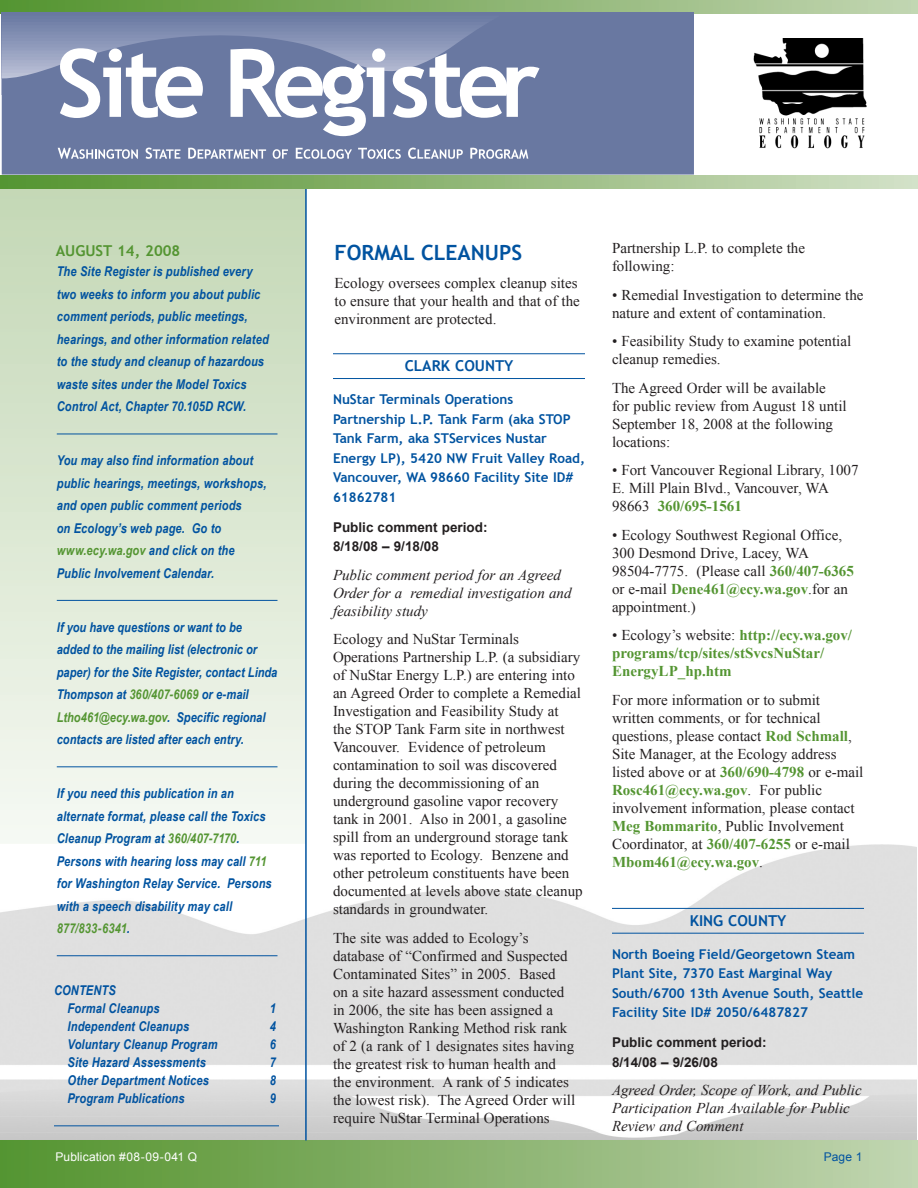
<style>
.page{position:relative;width:918px;height:1188px;background:#fff}
.page>*{position:absolute;margin:0;border:0;box-sizing:border-box;transform-origin:0 0}
.HEADERS{font:700 21px "Trebuchet MS";color:#0153a0}
.Body_Copy{font:15px/18px "Times New Roman";color:#231f20}
.Bullets{font:15px/18px "Times New Roman";color:#231f20}
.t1{font:italic 15px/18px "Times New Roman";color:#231f20}
.Bullets-2{font:700 15px/18px "Times New Roman";color:#549532}
.County_Subhead{font:700 15px "Trebuchet MS";color:#0153a0}
.Publication_DATE{font:700 15px "Trebuchet MS";color:#549532}
.TEST_SIDE_BAR_LEAD{font:italic 700 13.5px/22.5px "Arial Narrow";letter-spacing:.01em;color:#0153a0}
.County_Name_Add_BLUE{font:700 13.5px/19.5px "Trebuchet MS";color:#0153a0}
.Public_Comment{font:700 13.5px/19.5px "Arial";color:#231f20}
.PUB___Pg__s{font:12px "Arial";letter-spacing:.015em;color:#fff}
.PUB___Pg__s-2{font:12px "Arial";color:#0153a0}
.s1{color:#549532}
.s2{font-weight:700;color:#549532}
.s3{font-weight:400;color:#231f20}
</style>
<div class="page">
<svg style="left:0;top:189px;width:305px;height:654px;background:#dbe7d3"></svg>
<img style="left:0;top:844px;width:916px;height:297px">
<div style="left:0;top:1141px;width:918px;height:47px;background:linear-gradient(to right,#53922d,#c0d3af)"></div>
<img style="left:754px;top:39px;width:112px;height:110px">
<hr style="left:305px;top:176px;width:2px;height:965px;background:#0153a0">
<hr style="left:54px;top:1125px;width:225px;height:1px;background:#0153a0">
<svg style="left:0;top:175px;width:918px;height:14px;background:#91b777"></svg>
<svg style="left:0;top:0;width:918px;height:14px;background:#8ab36f"></svg>
<div style="left:2px;top:12px;width:692px;height:163px;background:#6978a1"></div>
<svg style="left:2px;top:19px;width:692px;height:117px"></svg>
<svg style="left:58px;top:148px;width:80px;height:11px"></svg>
<svg style="left:146px;top:148px;width:34px;height:11px"></svg>
<svg style="left:188px;top:148px;width:78px;height:11px"></svg>
<svg style="left:273px;top:149px;width:15px;height:10px"></svg>
<svg style="left:296px;top:148px;width:56px;height:11px"></svg>
<svg style="left:358px;top:148px;width:43px;height:11px"></svg>
<svg style="left:408px;top:148px;width:55px;height:11px"></svg>
<svg style="left:470px;top:148px;width:58px;height:11px"></svg>
<hr style="left:612px;top:908px;width:252px;height:1px;background:#0153a0">
<hr style="left:612px;top:933px;width:252px;height:1px;background:#0153a0">
<hr style="left:333px;top:353px;width:252px;height:1px;background:#0153a0">
<hr style="left:333px;top:378px;width:252px;height:1px;background:#0153a0">
<hr style="left:57px;top:434px;width:221px;height:1px;background:#0153a0">
<hr style="left:57px;top:600px;width:221px;height:1px;background:#0153a0">
<hr style="left:57px;top:766px;width:221px;height:1px;background:#0153a0">
<hr style="left:57px;top:955px;width:221px;height:1px;background:#0153a0">
<p class="Publication_DATE" style="left:56px;top:241px;width:126px">August 14, 2008</p>
<p class="TEST_SIDE_BAR_LEAD" style="left:57px;top:260px;width:214px">The Site Register is published every two weeks to inform you about public comment periods, public meetings, hearings, and other information related to the study and cleanup of hazardous waste sites under the Model Toxics Control Act, Chapter 70.105D RCW.</p>
<p class="TEST_SIDE_BAR_LEAD" style="left:57px;top:449px;width:211px">You may also find information about public hearings, meetings, workshops, and open public comment periods<br>on Ecology’s web page. Go to <span class="s1">www.ecy.wa.gov</span> and click on the<br>Public Involvement Calendar.</p>
<p class="TEST_SIDE_BAR_LEAD" style="left:57px;top:615px;width:222px">If you have questions or want to be added to the mailing list (electronic or paper) for the Site Register, contact Linda Thompson at <span class="s1">360/407-6069</span> or e-mail <span class="s1">Ltho461@ecy.wa.gov</span>. Specific regional contacts are listed after each entry.</p>
<p class="TEST_SIDE_BAR_LEAD" style="left:57px;top:782px;width:216px">If you need this publication in an alternate format, please call the Toxics Cleanup Program at <span class="s1">360/407-7170</span>.<br>Persons with hearing loss may call <span class="s1">711 </span>for Washington Relay Service. Persons with a speech disability may call <span class="s1">877/833-6341</span>.</p>
<p class="TEST_SIDE_BAR_LEAD" style="left:68px;top:981px;width:94px;line-height:18px;text-indent:-14px">CONTENTS<br>Formal Cleanups</p>
<p class="TEST_SIDE_BAR_LEAD" style="left:270px;top:997px;width:8px">1</p>
<p class="TEST_SIDE_BAR_LEAD" style="left:68px;top:1015px;width:123px">Independent Cleanups</p>
<p class="TEST_SIDE_BAR_LEAD" style="left:270px;top:1015px;width:8px">4</p>
<p class="TEST_SIDE_BAR_LEAD" style="left:68px;top:1033px;width:152px">Voluntary Cleanup Program</p>
<p class="TEST_SIDE_BAR_LEAD" style="left:270px;top:1033px;width:8px">6</p>
<p class="TEST_SIDE_BAR_LEAD" style="left:68px;top:1051px;width:140px">Site Hazard Assessments</p>
<p class="TEST_SIDE_BAR_LEAD" style="left:270px;top:1051px;width:8px">7</p>
<p class="TEST_SIDE_BAR_LEAD" style="left:68px;top:1069px;width:143px">Other Department Notices</p>
<p class="TEST_SIDE_BAR_LEAD" style="left:270px;top:1069px;width:8px">8</p>
<p class="TEST_SIDE_BAR_LEAD" style="left:68px;top:1087px;width:119px">Program Publications</p>
<p class="TEST_SIDE_BAR_LEAD" style="left:270px;top:1087px;width:8px">9</p>
<p class="HEADERS" style="left:334px;top:239px;width:189px">Formal Cleanups</p>
<p class="Body_Copy" style="left:334px;top:274px;width:247px">Ecology oversees complex cleanup sites to ensure that your health and that of the environment are protected.</p>
<p class="County_Subhead" style="left:405px;top:357px;width:110px">Clark County</p>
<p class="County_Name_Add_BLUE" style="left:333px;top:389px;width:254px">NuStar Terminals Operations<br>Partnership L.P. Tank Farm (aka STOP<br>Tank Farm, aka STServices Nustar<br>Energy LP), 5420 NW Fruit Valley Road,<br>Vancouver, WA 98660 Facility Site ID#<br>61862781</p>
<p class="Public_Comment" style="left:333px;top:517px;width:156px">Public comment period:<br>8/18/08 – 9/18/08</p>
<p class="t1" style="left:333px;top:565px;width:240px">Public comment period for an Agreed<br>Order for a remedial investigation and feasibility study</p>
<p class="Body_Copy" style="left:333px;top:630px;width:251px">Ecology and NuStar Terminals Operations Partnership L.P. (a subsidiary of NuStar Energy L.P.) are entering into an Agreed Order to complete a Remedial Investigation and Feasibility Study at<br>the STOP Tank Farm site in northwest Vancouver. Evidence of petroleum contamination to soil was discovered during the decommissioning of an underground gasoline vapor recovery tank in 2001. Also in 2001, a gasoline spill from an underground storage tank was reported to Ecology. Benzene and other petroleum constituents have been documented at levels above state cleanup standards in groundwater.</p>
<p class="Body_Copy" style="left:333px;top:928px;width:244px">The site was added to Ecology’s database of “Confirmed and Suspected Contaminated Sites” in 2005. Based<br>on a site hazard assessment conducted in 2006, the site has been assigned a Washington Ranking Method risk rank of 2 (a rank of 1 designates sites having the greatest risk to human health and the environment. A rank of 5 indicates the lowest risk). The Agreed Order will require NuStar Terminal Operations</p>
<p class="Body_Copy" style="left:612px;top:239px;width:195px">Partnership L.P. to complete the following:</p>
<p class="Body_Copy" style="left:612px;top:286px;width:253px">• Remedial Investigation to determine the nature and extent of contamination.</p>
<p class="Body_Copy" style="left:612px;top:332px;width:241px">• Feasibility Study to examine potential cleanup remedies.</p>
<p class="Body_Copy" style="left:612px;top:379px;width:236px">The Agreed Order will be available for public review from August 18 until<br>September 18, 2008 at the following locations:</p>
<p class="Bullets" style="left:612px;top:461px;width:248px">• Fort Vancouver Regional Library, 1007<br>E. Mill Plain Blvd., Vancouver, WA<br>98663 <span class="s2">360/695-1561</span></p>
<p class="Bullets" style="left:612px;top:526px;width:243px">• Ecology Southwest Regional Office,<br>300 Desmond Drive, Lacey, WA<br>98504-7775. (Please call <span class="s2">360/407-6365 </span>or e-mail <span class="s2">Dene461@ecy.wa.gov</span>.for an appointment.)</p>
<p class="Bullets-2" style="left:612px;top:626px;width:242px"><span class="s3">• Ecology’s website:</span> http://ecy.wa.gov/ programs/tcp/sites/stSvcsNuStar/<br>EnergyLP_hp.htm</p>
<p class="Bullets" style="left:612px;top:691px;width:253px">For more information or to submit written comments, or for technical questions, please contact <span class="s2">Rod Schmall</span>, Site Manager, at the Ecology address listed above or at <span class="s2">360/690-4798</span> or e-mail <span class="s2">Rosc461@ecy.wa.gov</span>. For public involvement information, please contact <span class="s2">Meg Bommarito</span>, Public Involvement Coordinator, at <span class="s2">360/407-6255</span> or e-mail <span class="s2">Mbom461@ecy.wa.gov</span>.</p>
<p class="County_Subhead" style="left:690px;top:911px;width:98px">king County</p>
<p class="County_Name_Add_BLUE" style="left:612px;top:944px;width:253px">North Boeing Field/Georgetown Steam Plant Site, 7370 East Marginal Way South/6700 13th Avenue South, Seattle Facility Site ID# 2050/6487827</p>
<p class="Public_Comment" style="left:612px;top:1033px;width:156px">Public comment period:<br>8/14/08 – 9/26/08</p>
<p class="t1" style="left:612px;top:1081px;width:251px">Agreed Order, Scope of Work, and Public<br>Participation Plan Available for Public<br>Review and Comment</p>
<p class="PUB___Pg__s" style="left:56px;top:1149px;width:143px">Publication #08-09-041 Q</p>
<p class="PUB___Pg__s-2" style="left:824px;top:1149px;width:40px">Page 1</p>
</div>
